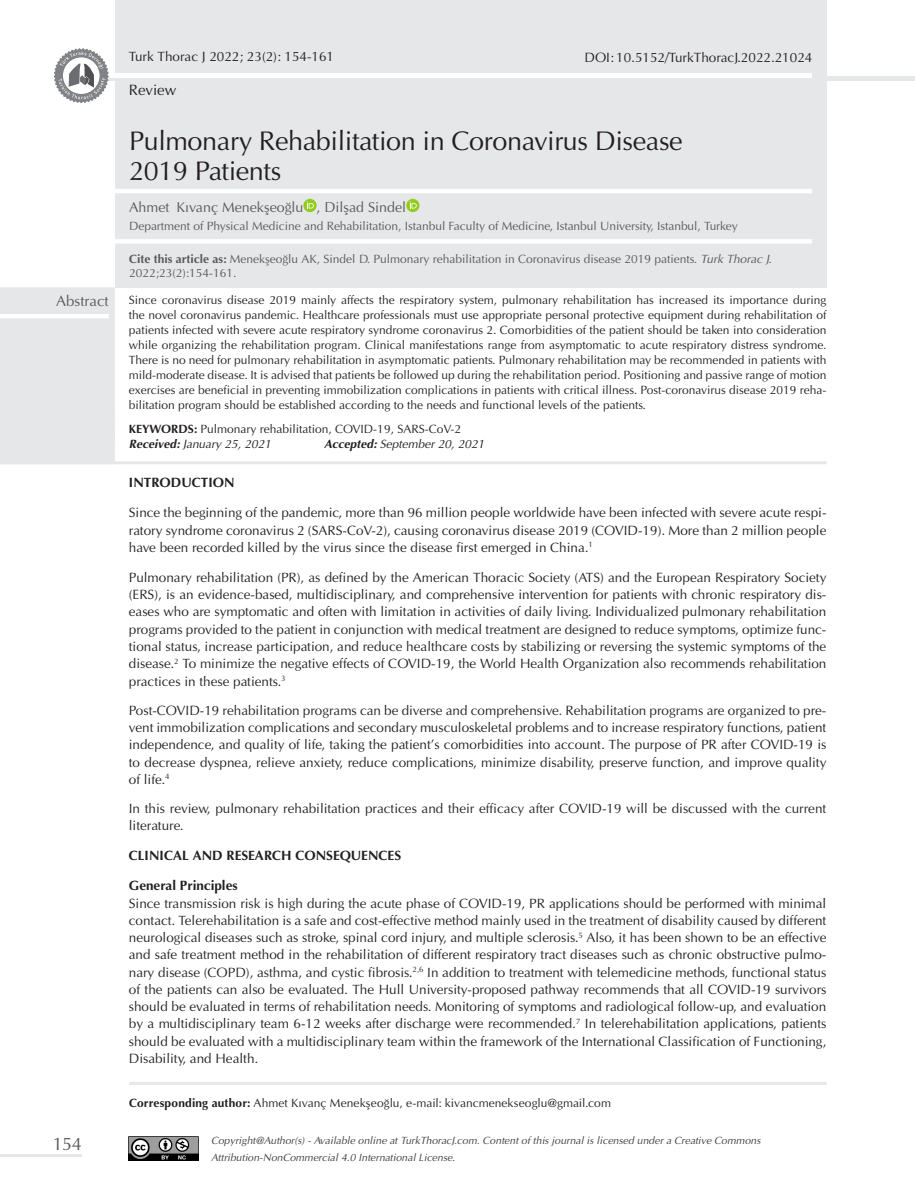
<style>
.page{position:relative;width:915px;height:1191px;background:#fff}
.page>*{position:absolute;margin:0;border:0;box-sizing:border-box;transform-origin:0 0}
.t1{font:27px/30px "Optima Normal Tr";letter-spacing:-.015em;color:#231f20}
.t2{font:18px "Optima Normal Tr";color:#57585a}
.t3{font:15px "Optima Normal Tr";color:#57585a}
.t4{font:15px "Optima Normal Tr";color:#231f20}
.t5{font:14.25px "Optima Normal Tr";color:#57585a}
.t6{font:13.5px/17.2px "Optima Normal Tr";color:#231f20;text-align:justify}
.t7{font:13.5px "Optima Bold Tr";color:#231f20}
.t8{font:12px/15px "Optima Normal Tr";color:#231f20;text-align:justify}
.t9{font:12px/14.4px "Optima Normal Tr";color:#57585a}
.t10{font:12px "Optima Italic Tr";color:#231f20}
.t11{font:10.5px/16.5px "Optima Italic Tr";color:#3e3e3f}
.s1{font-family:"Optima Bold Tr"}
.s2{font-family:"Optima Italic Tr"}
.s3{font-family:"Optima Tr";font-weight:700;font-style:italic}
</style>
<div class="page">
<hr style="left:97px;top:77px;width:817px;height:4px;background:#e6e7e9">
<div style="left:114px;top:0;width:712px;height:262px;background:#e6e7e9"></div>
<hr style="left:45px;top:74px;width:767px;height:4px;background:#fff">
<svg style="left:53px;top:48px;width:56px;height:55px"></svg>
<hr style="left:0;top:1154px;width:82px;height:2px;background:#e6e7e9">
<img style="left:129px;top:1136px;width:69px;height:24px">
<div style="left:0;top:287px;width:115px;height:133px;background:#e6e7e9"></div>
<div style="left:114px;top:413px;width:712px;height:30px;background:#fff"></div>
<div style="left:0;top:416px;width:115px;height:28px;background:#e6e7e9"></div>
<div style="left:114px;top:428px;width:712px;height:30px;background:#fff"></div>
<div style="left:0;top:431px;width:115px;height:33px;background:#e6e7e9"></div>
<hr style="left:0;top:461px;width:826px;height:3px;background:#e6e7e9">
<hr style="left:0;top:314px;width:109px;height:4px;background:#fff">
<div style="left:115px;top:130px;width:711px;height:157px;background:#e6e7e9"></div>
<hr style="left:111px;top:189px;width:700px;height:4px;background:#fff">
<hr style="left:111px;top:239px;width:700px;height:4px;background:#fff">
<svg style="left:303px;top:199px;width:13px;height:13px"></svg>
<svg style="left:306px;top:201px;width:8px;height:7px"></svg>
<svg style="left:406px;top:199px;width:13px;height:13px"></svg>
<svg style="left:409px;top:201px;width:7px;height:7px"></svg>
<hr style="left:129px;top:1082px;width:697px;height:3px;background:#e6e7e9">
<p class="t3" style="left:56px;top:292px;width:54px">Abstract</p>
<h2 class="t2" style="left:53px;top:1132px;width:30px">154</h2>
<p class="t6" style="left:129px;top:48px;width:207px">Turk Thorac J 2022; 23(2): 154-161</p>
<p class="t6" style="left:584px;top:49px;width:229px">DOI: 10.5152/TurkThoracJ.2022.21024</p>
<p class="t4" style="left:129px;top:81px;width:49px">Review</p>
<h1 class="t1" style="left:129px;top:126px;width:555px">Pulmonary Rehabilitation in Coronavirus Disease<br>2019 Patients</h1>
<p class="t5" style="left:129px;top:199px;width:278px">Ahmet Kıvanç Menekşeoğlu , Dilşad Sindel</p>
<p class="t9" style="left:129px;top:219px;width:610px">Department of Physical Medicine and Rehabilitation, Istanbul Faculty of Medicine, Istanbul University, Istanbul, Turkey</p>
<p class="t9" style="left:129px;top:251px;width:644px"><span class="s1">Cite this article as:</span> Menekşeoğlu AK, Sindel D. Pulmonary rehabilitation in Coronavirus disease 2019 patients. <span class="s2">Turk Thorac J.<br></span>2022;23(2):154-161.</p>
<p class="t8" style="left:129px;top:292px;width:699px">Since coronavirus disease 2019 mainly affects the respiratory system, pulmonary rehabilitation has increased its importance during the novel coronavirus pandemic. Healthcare professionals must use appropriate personal protective equipment during rehabilitation of patients infected with severe acute respiratory syndrome coronavirus 2. Comorbidities of the patient should be taken into consideration while organizing the rehabilitation program. Clinical manifestations range from asymptomatic to acute respiratory distress syndrome.<br>There is no need for pulmonary rehabilitation in asymptomatic patients. Pulmonary rehabilitation may be recommended in patients with mild-moderate disease. It is advised that patients be followed up during the rehabilitation period. Positioning and passive range of motion exercises are beneficial in preventing immobilization complications in patients with critical illness. Post-coronavirus disease 2019 reha&shy;bilitation program should be established according to the needs and functional levels of the patients.</p>
<p class="t8" style="left:129px;top:421px;width:333px"><span class="s1">KEYWORDS:</span> Pulmonary rehabilitation, COVID-19, SARS-CoV-2</p>
<p class="t10" style="left:129px;top:436px;width:144px"><span class="s3">Received:</span> January 25, 2021</p>
<p class="t10" style="left:324px;top:436px;width:162px"><span class="s3">Accepted:</span> September 20, 2021</p>
<p class="t7" style="left:129px;top:474px;width:107px">INTRODUCTION</p>
<p class="t6" style="left:129px;top:504px;width:699px">Since the beginning of the pandemic, more than 96 million people worldwide have been infected with severe acute respi&shy;ratory syndrome coronavirus 2 (SARS-CoV-2), causing coronavirus disease 2019 (COVID-19). More than 2 million people have been recorded killed by the virus since the disease first emerged in China.<sup>1</sup></p>
<p class="t6" style="left:129px;top:569px;width:698px">Pulmonary rehabilitation (PR), as defined by the American Thoracic Society (ATS) and the European Respiratory Society (ERS), is an evidence-based, multidisciplinary, and comprehensive intervention for patients with chronic respiratory dis&shy;eases who are symptomatic and often with limitation in activities of daily living. Individualized pulmonary rehabilitation programs provided to the patient in conjunction with medical treatment are designed to reduce symptoms, optimize func&shy;tional status, increase participation, and reduce healthcare costs by stabilizing or reversing the systemic symptoms of the disease.<sup>2</sup> To minimize the negative effects of COVID-19, the World Health Organization also recommends rehabilitation practices in these patients.<sup>3</sup></p>
<p class="t6" style="left:129px;top:701px;width:698px">Post-COVID-19 rehabilitation programs can be diverse and comprehensive. Rehabilitation programs are organized to pre&shy;vent immobilization complications and secondary musculoskeletal problems and to increase respiratory functions, patient independence, and quality of life, taking the patient’s comorbidities into account. The purpose of PR after COVID-19 is to decrease dyspnea, relieve anxiety, reduce complications, minimize disability, preserve function, and improve quality of life.<sup>4</sup></p>
<p class="t6" style="left:129px;top:800px;width:698px">In this review, pulmonary rehabilitation practices and their efficacy after COVID-19 will be discussed with the current literature.</p>
<p class="t7" style="left:129px;top:847px;width:274px">CLINICAL AND RESEARCH CONSEQUENCES</p>
<p class="t7" style="left:129px;top:877px;width:110px">General Principles</p>
<p class="t6" style="left:129px;top:894px;width:699px">Since transmission risk is high during the acute phase of COVID-19, PR applications should be performed with minimal contact. Telerehabilitation is a safe and cost-effective method mainly used in the treatment of disability caused by different neurological diseases such as stroke, spinal cord injury, and multiple sclerosis.<sup>5</sup> Also, it has been shown to be an effective and safe treatment method in the rehabilitation of different respiratory tract diseases such as chronic obstructive pulmo&shy;nary disease (COPD), asthma, and cystic fibrosis.<sup>2,6</sup> In addition to treatment with telemedicine methods, functional status of the patients can also be evaluated. The Hull University-proposed pathway recommends that all COVID-19 survivors should be evaluated in terms of rehabilitation needs. Monitoring of symptoms and radiological follow-up, and evaluation by a multidisciplinary team 6-12 weeks after discharge were recommended.<sup>7</sup> In telerehabilitation applications, patients should be evaluated with a multidisciplinary team within the framework of the International Classification of Functioning, Disability, and Health.</p>
<p class="t8" style="left:129px;top:1095px;width:483px"><span class="s1">Corresponding author:</span> Ahmet Kıvanç Menekşeoğlu, e-mail: kivancmenekseoglu@gmail.com</p>
<p class="t11" style="left:211px;top:1132px;width:550px">Copyright@Author(s) - Available online at TurkThoracJ.com. Content of this journal is licensed under a Creative Commons<br>Attribution-NonCommercial 4.0 International License.</p>
</div>
